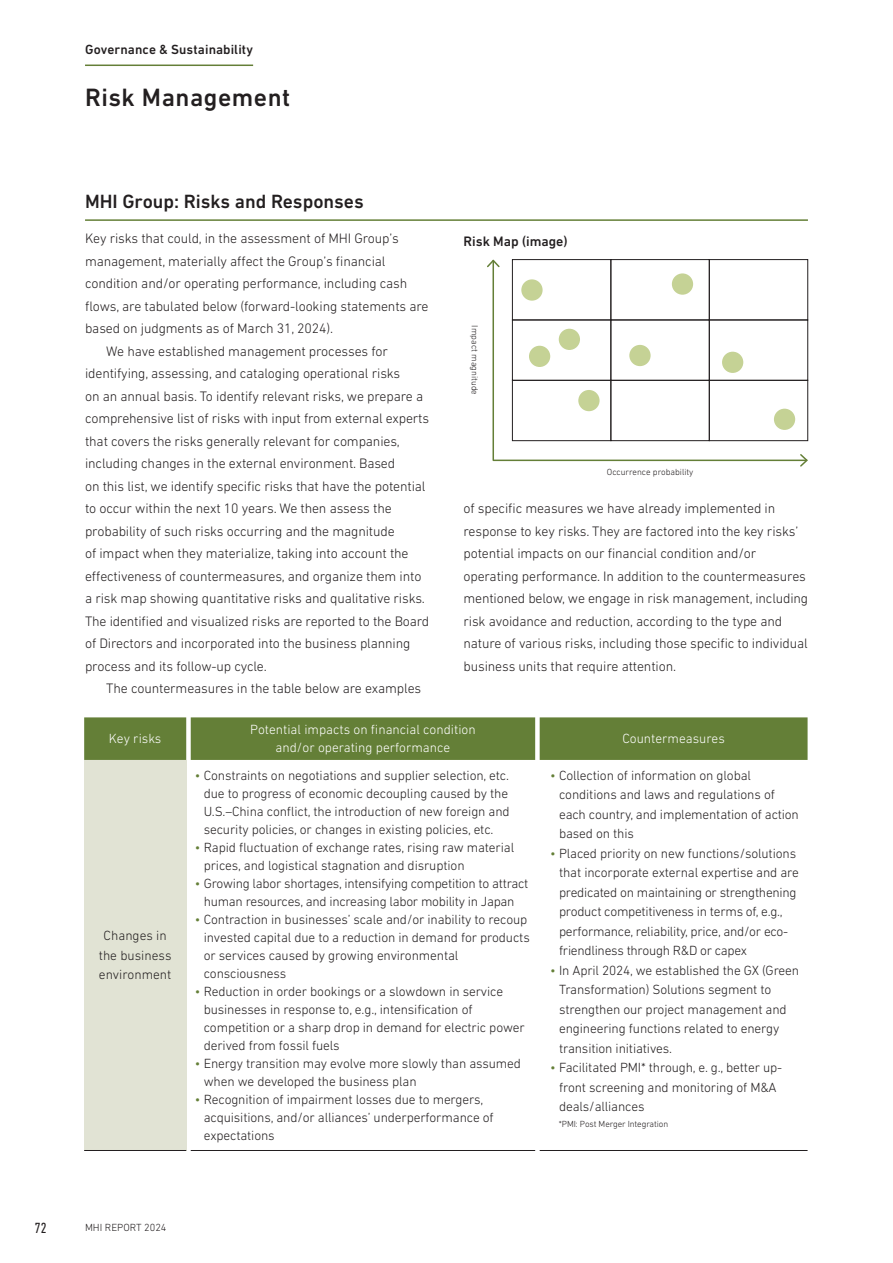
<style>
.page{position:relative;width:893px;height:1263px;background:#fff}
.page>*{position:absolute;margin:0;border:0;box-sizing:border-box;transform-origin:0 0}
.t1{font:500 25.5px "DIN Next LT Pro";letter-spacing:.02em;color:#231f20}
.t2{font:500 19.5px "DIN Next LT Pro";color:#231f20}
.t3{font:condensed 15px "DIN Next LT Pro";color:#231f20}
.t4{font:300 13.95px/22.5px "DIN Next LT Pro";letter-spacing:-.01em;color:#231f20}
.t5{font:500 13.95px "DIN Next LT Pro";color:#231f20}
.t6{font:300 13.5px/19.5px "DIN Next LT Pro";letter-spacing:-.01em;color:#231f20}
.t7{font:300 13.5px/18px "DIN Next LT Pro";color:#fff;text-align:center}
.t8{font:500 13.5px "DIN Next LT Pro";letter-spacing:.005em;color:#231f20}
.t9{font:300 10.5px "DIN Next LT Pro";color:#231f20}
.t10{font:300 9px "DIN Next LT Pro";color:#231f20}
.s1{color:#647f37}
</style>
<div class="page">
<div style="left:84px;top:717px;width:724px;height:43px;background:#647f37"></div>
<div style="left:84px;top:760px;width:102px;height:390px;background:#e1e3d4"></div>
<hr style="left:84px;top:1150px;width:102px;height:1px;background:#231f20">
<hr style="left:191px;top:1150px;width:344px;height:1px;background:#231f20">
<hr style="left:540px;top:1150px;width:268px;height:1px;background:#231f20">
<hr style="left:85px;top:219px;width:723px;height:2px;background:#647f37">
<svg style="left:492px;top:259px;width:316px;height:203px"></svg>
<svg style="left:487px;top:259px;width:14px;height:10px"></svg>
<svg style="left:799px;top:453px;width:9px;height:14px"></svg>
<div style="left:512px;top:259px;width:99px;height:61px;border:1px solid #231f20"></div>
<div style="left:611px;top:259px;width:98px;height:61px;border:1px solid #231f20"></div>
<div style="left:709px;top:259px;width:99px;height:61px;border:1px solid #231f20"></div>
<div style="left:512px;top:320px;width:99px;height:60px;border:1px solid #231f20"></div>
<div style="left:709px;top:320px;width:99px;height:60px;border:1px solid #231f20"></div>
<div style="left:512px;top:380px;width:99px;height:61px;border:1px solid #231f20"></div>
<div style="left:611px;top:380px;width:98px;height:61px;border:1px solid #231f20"></div>
<div style="left:709px;top:380px;width:99px;height:61px;border:1px solid #231f20"></div>
<div style="left:578px;top:390px;width:22px;height:21px;background:#c5d295;border-radius:50%"></div>
<div style="left:629px;top:345px;width:22px;height:21px;background:#c5d295;border-radius:50%"></div>
<div style="left:672px;top:273px;width:21px;height:22px;background:#c5d295;border-radius:50%"></div>
<div style="left:722px;top:352px;width:21px;height:21px;background:#c5d295;border-radius:50%"></div>
<div style="left:774px;top:409px;width:21px;height:21px;background:#c5d295;border-radius:50%"></div>
<div style="left:529px;top:346px;width:21px;height:21px;background:#c5d295;border-radius:50%"></div>
<div style="left:559px;top:329px;width:21px;height:21px;background:#c5d295;border-radius:50%"></div>
<div style="left:521px;top:279px;width:22px;height:22px;background:#c5d295;border-radius:50%"></div>
<hr style="left:85px;top:65px;width:168px;height:1px;background:#647f37">
<p class="t8" style="left:85px;top:41px;width:170px">Governance &amp; Sustainability</p>
<h1 class="t1" style="left:85px;top:83px;width:207px">Risk Management</h1>
<h2 class="t2" style="left:85px;top:190px;width:280px">MHI Group: Risks and Responses</h2>
<p class="t4" style="left:85px;top:227px;width:315px">Key risks that could, in the assessment of MHI Group’s</p>
<p class="t4" style="left:85px;top:249px;width:302px">management, materially affect the Group’s financial</p>
<p class="t4" style="left:85px;top:272px;width:324px">condition and/or operating performance, including cash</p>
<p class="t4" style="left:85px;top:294px;width:345px">flows, are tabulated below (forward-looking statements are</p>
<p class="t4" style="left:85px;top:317px;width:250px">based on judgments as of March 31, 2024).</p>
<p class="t4" style="left:106px;top:339px;width:283px">We have established management processes for</p>
<p class="t4" style="left:85px;top:362px;width:317px">identifying, assessing, and cataloging operational risks</p>
<p class="t4" style="left:85px;top:384px;width:340px">on an annual basis. To identify relevant risks, we prepare a</p>
<p class="t4" style="left:85px;top:407px;width:346px">comprehensive list of risks with input from external experts</p>
<p class="t4" style="left:85px;top:429px;width:316px">that covers the risks generally relevant for companies,</p>
<p class="t4" style="left:85px;top:452px;width:312px">including changes in the external environment. Based</p>
<p class="t4" style="left:85px;top:474px;width:342px">on this list, we identify specific risks that have the potential</p>
<p class="t4" style="left:85px;top:497px;width:308px">to occur within the next 10 years. We then assess the</p>
<p class="t4" style="left:85px;top:519px;width:311px">probability of such risks occurring and the magnitude</p>
<p class="t4" style="left:85px;top:542px;width:325px">of impact when they materialize, taking into account the</p>
<p class="t4" style="left:85px;top:564px;width:338px">effectiveness of countermeasures, and organize them into</p>
<p class="t4" style="left:85px;top:587px;width:341px">a risk map showing quantitative risks and qualitative risks.</p>
<p class="t4" style="left:85px;top:609px;width:346px">The identified and visualized risks are reported to the Board</p>
<p class="t4" style="left:85px;top:632px;width:327px">of Directors and incorporated into the business planning</p>
<p class="t4" style="left:85px;top:654px;width:183px">process and its follow-up cycle.</p>
<p class="t4" style="left:106px;top:677px;width:317px">The countermeasures in the table below are examples</p>
<p class="t5" style="left:463px;top:233px;width:106px">Risk Map (image)</p>
<p class="t10" style="left:480px;top:325px;width:71px;rotate:90deg">Impact magnitude</p>
<p class="t10" style="left:607px;top:467px;width:88px">Occurrence probability</p>
<p class="t4" style="left:463px;top:497px;width:346px">of specific measures we have already implemented in response to key risks. They are factored into the key risks’ potential impacts on our financial condition and/or operating performance. In addition to the countermeasures mentioned below, we engage in risk management, including risk avoidance and reduction, according to the type and nature of various risks, including those specific to individual business units that require attention.</p>
<p class="t7" style="left:109px;top:729px;width:54px">Key risks</p>
<p class="t7" style="left:250px;top:720px;width:227px">Potential impacts on financial condition and/or operating performance</p>
<p class="t7" style="left:622px;top:729px;width:104px">Countermeasures</p>
<p class="t6" style="left:99px;top:926px;width:74px;text-align:center">Changes in the business environment</p>
<p class="t6" style="left:204px;top:766px;width:307px;line-height:18px;text-align:justify;text-indent:-9px"><span class="s1">•</span> Constraints on negotiations and supplier selection, etc. due to progress of economic decoupling caused by the U.S.–China conflict, the introduction of new foreign and security policies, or changes in existing policies, etc.</p>
<p class="t6" style="left:204px;top:838px;width:312px;line-height:18px;text-indent:-9px"><span class="s1">•</span> Rapid fluctuation of exchange rates, rising raw material prices, and logistical stagnation and disruption</p>
<p class="t6" style="left:195px;top:874px;width:335px;line-height:18px;text-align:center"><span class="s1">•</span> Growing labor shortages, intensifying competition to attract human resources, and increasing labor mobility in Japan</p>
<p class="t6" style="left:204px;top:910px;width:328px;line-height:18px;text-indent:-9px"><span class="s1">•</span> Contraction in businesses’ scale and/or inability to recoup invested capital due to a reduction in demand for products or services caused by growing environmental consciousness</p>
<p class="t6" style="left:204px;top:982px;width:323px;line-height:18px;text-indent:-9px"><span class="s1">•</span> Reduction in order bookings or a slowdown in service businesses in response to, e.g., intensification of competition or a sharp drop in demand for electric power derived from fossil fuels</p>
<p class="t6" style="left:204px;top:1054px;width:319px;line-height:18px;text-indent:-9px"><span class="s1">•</span> Energy transition may evolve more slowly than assumed when we developed the business plan</p>
<p class="t6" style="left:204px;top:1090px;width:291px;line-height:18px;text-indent:-9px"><span class="s1">•</span> Recognition of impairment losses due to mergers, acquisitions, and/or alliances’ underperformance of expectations</p>
<p class="t6" style="left:559px;top:765px;width:241px;text-indent:-9px"><span class="s1">•</span> Collection of information on global conditions and laws and regulations of each country, and implementation of action based on this</p>
<p class="t6" style="left:559px;top:843px;width:241px;text-indent:-9px"><span class="s1">•</span> Placed priority on new functions/solutions that incorporate external expertise and are predicated on maintaining or strengthening product competitiveness in terms of, e.g., performance, reliability, price, and/or eco&shy;friendliness through R&amp;D or capex</p>
<p class="t6" style="left:559px;top:960px;width:242px;text-indent:-9px"><span class="s1">•</span> In April 2024, we established the GX (Green Transformation) Solutions segment to strengthen our project management and engineering functions related to energy transition initiatives.</p>
<p class="t6" style="left:559px;top:1057px;width:225px;text-indent:-9px"><span class="s1">•</span> Facilitated PMI* through, e. g., better up&shy;front screening and monitoring of M&amp;A deals/alliances</p>
<p class="t10" style="left:559px;top:1119px;width:111px">*PMI: Post Merger Integration</p>
<p class="t3" style="left:35px;top:1219px;width:14px">72</p>
<p class="t9" style="left:85px;top:1222px;width:83px">MHI REPORT 2024</p>
</div>
